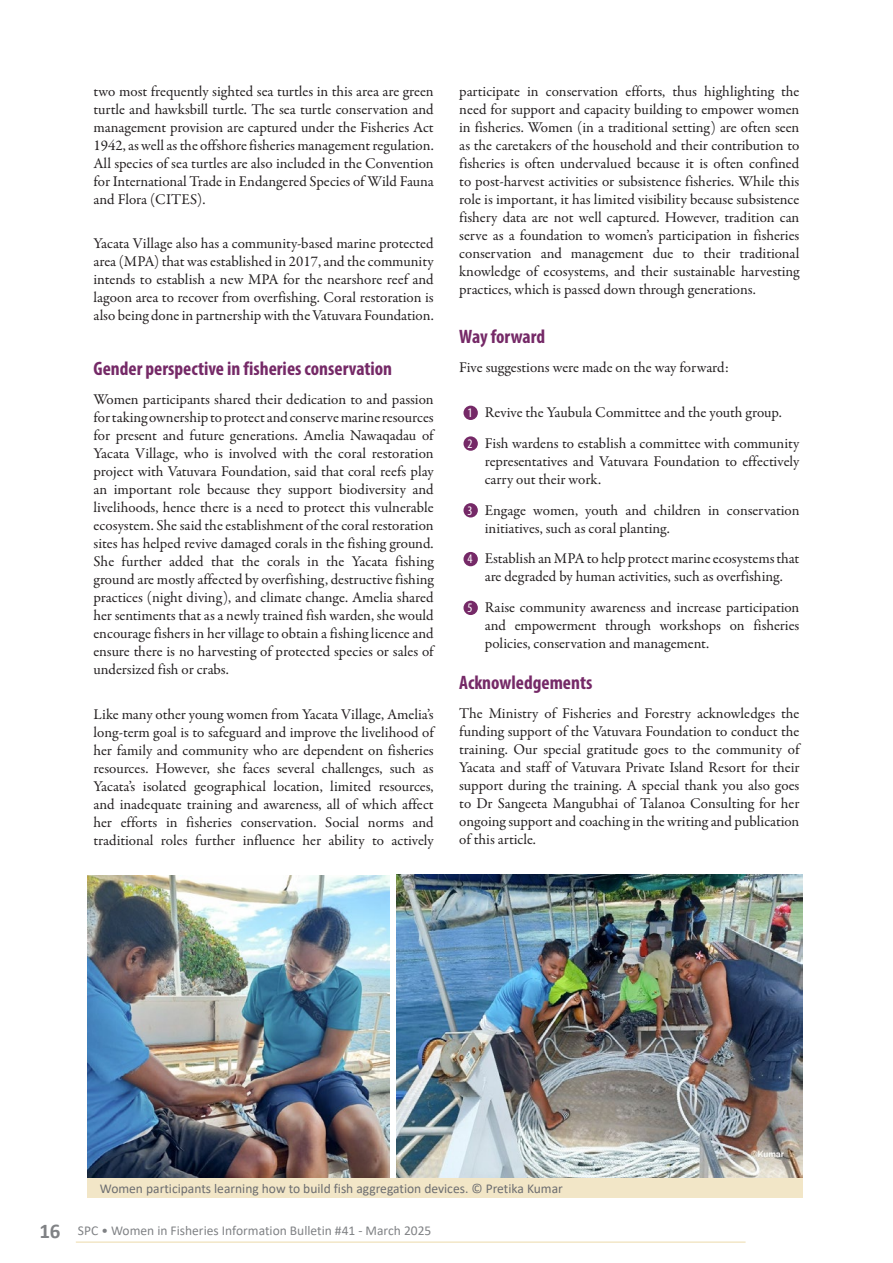
<style>
.page{position:relative;width:893px;height:1263px;background:#fff}
.page>*{position:absolute;margin:0;border:0;box-sizing:border-box;transform-origin:0 0}
.t1{font:700 condensed 19.5px "Myriad Pro";color:#752967}
.t2{font:15px/18px "Garamond Premr Pro";letter-spacing:-.005em;color:#231f20;text-align:justify}
.t3{font:13.5px "Calibri";color:#6c6d70}
.t4{font:13.5px "Calibri";color:#808285}
.s1{font-family:"Myriad Pro";font-stretch:condensed;font-size:13.05px;color:#fff}
.s2{font-weight:700;font-size:21px}
</style>
<div class="page">
<hr style="left:76px;top:1241px;width:670px;height:2px;background:#f2e6c7">
<div style="left:463px;top:406px;width:15px;height:14px;background:#752967;border-radius:50%"></div>
<div style="left:463px;top:436px;width:15px;height:15px;background:#752967;border-radius:50%"></div>
<div style="left:463px;top:503px;width:15px;height:14px;background:#752967;border-radius:50%"></div>
<div style="left:463px;top:552px;width:15px;height:14px;background:#752967;border-radius:50%"></div>
<div style="left:463px;top:601px;width:15px;height:14px;background:#752967;border-radius:50%"></div>
<img style="left:87px;top:875px;width:303px;height:303px">
<img style="left:396px;top:875px;width:407px;height:303px">
<div style="left:87px;top:1178px;width:716px;height:19px;background:#f2e6c7"></div>
<p class="t2" style="left:94px;top:83px;width:342px">two most frequently sighted sea turtles in this area are green turtle and hawksbill turtle. The sea turtle conservation and management provision are captured under the Fisheries Act 1942, as well as the offshore fisheries management regulation.<br>All species of sea turtles are also included in the Convention for International Trade in Endangered Species of Wild Fauna and Flora (CITES).</p>
<p class="t2" style="left:94px;top:235px;width:342px">Yacata Village also has a community-based marine protected area (MPA) that was established in 2017, and the community intends to establish a new MPA for the nearshore reef and lagoon area to recover from overfishing. Coral restoration is also being done in partnership with the Vatuvara Foundation.</p>
<h1 class="t1" style="left:94px;top:356px;width:300px">Gender perspective in fisheries conservation</h1>
<p class="t2" style="left:94px;top:391px;width:342px">Women participants shared their dedication to and passion for taking ownership to protect and conserve marine resources for present and future generations. Amelia Nawaqadau of Yacata Village, who is involved with the coral restoration project with Vatuvara Foundation, said that coral reefs play an important role because they support biodiversity and livelihoods, hence there is a need to protect this vulnerable ecosystem. She said the establishment of the coral restoration sites has helped revive damaged corals in the fishing ground.<br>She further added that the corals in the Yacata fishing ground are mostly affected by overfishing, destructive fishing practices (night diving), and climate change. Amelia shared her sentiments that as a newly trained fish warden, she would encourage fishers in her village to obtain a fishing licence and ensure there is no harvesting of protected species or sales of undersized fish or crabs.</p>
<p class="t2" style="left:94px;top:705px;width:342px">Like many other young women from Yacata Village, Amelia’s long-term goal is to safeguard and improve the livelihood of her family and community who are dependent on fisheries resources. However, she faces several challenges, such as Yacata’s isolated geographical location, limited resources, and inadequate training and awareness, all of which affect her efforts in fisheries conservation. Social norms and traditional roles further influence her ability to actively</p>
<p class="t2" style="left:459px;top:83px;width:342px">participate in conservation efforts, thus highlighting the need for support and capacity building to empower women in fisheries. Women (in a traditional setting) are often seen as the caretakers of the household and their contribution to fisheries is often undervalued because it is often confined to post-harvest activities or subsistence fisheries. While this role is important, it has limited visibility because subsistence fishery data are not well captured. However, tradition can serve as a foundation to women’s participation in fisheries conservation and management due to their traditional knowledge of ecosystems, and their sustainable harvesting practices, which is passed down through generations.</p>
<h1 class="t1" style="left:459px;top:325px;width:87px">Way forward</h1>
<p class="t2" style="left:459px;top:359px;width:271px">Five suggestions were made on the way forward:</p>
<p class="t2" style="left:467px;top:397px;width:334px;line-height:30.8px"><span class="s1">1</span> Revive the Yaubula Committee and the youth group.<br><span class="s1">2</span> Fish wardens to establish a committee with community</p>
<p class="t2" style="left:485px;top:452px;width:316px">representatives and Vatuvara Foundation to effectively carry out their work.</p>
<p class="t2" style="left:485px;top:501px;width:316px;text-indent:-17px"><span class="s1">3</span> Engage women, youth and children in conservation initiatives, such as coral planting.</p>
<p class="t2" style="left:467px;top:550px;width:334px;text-align:center"><span class="s1">4</span> Establish an MPA to help protect marine ecosystems that are degraded by human activities, such as overfishing.</p>
<p class="t2" style="left:485px;top:599px;width:316px;text-indent:-17px"><span class="s1">5</span> Raise community awareness and increase participation and empowerment through workshops on fisheries policies, conservation and management.</p>
<h1 class="t1" style="left:459px;top:670px;width:135px">Acknowledgements</h1>
<p class="t2" style="left:459px;top:705px;width:342px">The Ministry of Fisheries and Forestry acknowledges the funding support of the Vatuvara Foundation to conduct the training. Our special gratitude goes to the community of Yacata and staff of Vatuvara Private Island Resort for their support during the training. A special thank you also goes to Dr Sangeeta Mangubhai of Talanoa Consulting for her ongoing support and coaching in the writing and publication of this article.</p>
<p class="t3" style="left:100px;top:1179px;width:464px">Women participants learning how to build fish aggregation devices. © Pretika Kumar</p>
<p class="t4" style="left:39px;top:1221px;width:394px"><span class="s2">16</span> SPC • Women in Fisheries Information Bulletin #41 - March 2025</p>
</div>
